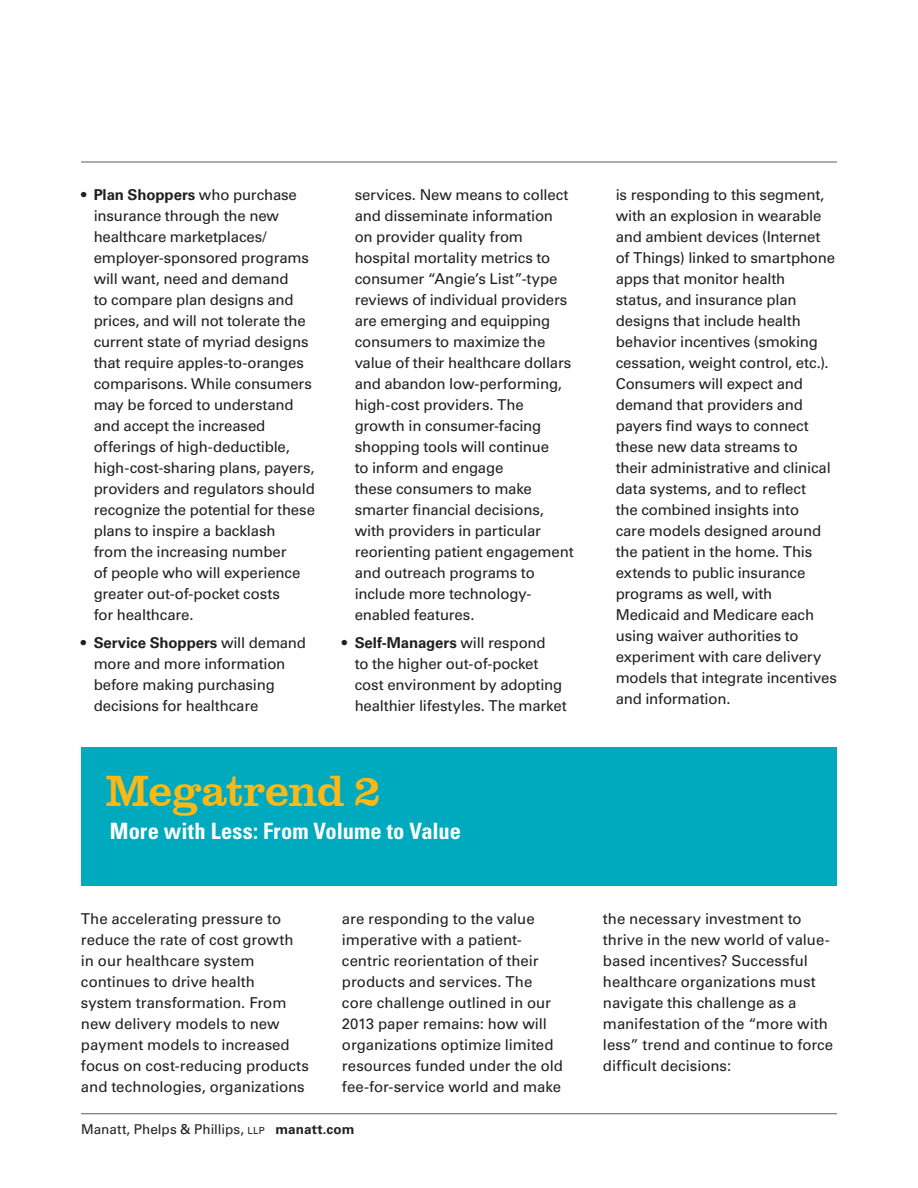
<style>
.page{position:relative;width:918px;height:1188px;background:#fff}
.page>*{position:absolute;margin:0;border:0;box-sizing:border-box;transform-origin:0 0}
.t1{font:45px "Clarendon BT";letter-spacing:-.02em;color:#fcb814}
.t2{font:700 condensed 22.5px "Univers LT Std";letter-spacing:.005em;color:#fff}
.t3{font:15px/21px "Univers LT Std";letter-spacing:-.01em;color:#231f20}
.t4{font:13.5px "Univers LT Std";color:#231f20}
.s1{font-weight:700}
.s2{font-size:9.75px}
</style>
<div class="page">
<hr style="left:81px;top:162px;width:756px;height:1px;background:#5c5e67">
<hr style="left:81px;top:1113px;width:756px;height:1px;background:#5c5e67">
<div style="left:81px;top:748px;width:756px;height:138px;background:#00aabe"></div>
<p class="t3" style="left:94px;top:184px;width:223px;text-indent:-13px"><span class="s1">• Plan Shoppers</span> who purchase insurance through the new healthcare marketplaces/ employer-sponsored programs will want, need and demand<br>to compare plan designs and prices, and will not tolerate the current state of myriad designs that require apples-to-oranges comparisons. While consumers may be forced to understand and accept the increased offerings of high-deductible, high-cost-sharing plans, payers, providers and regulators should recognize the potential for these plans to inspire a backlash<br>from the increasing number<br>of people who will experience greater out-of-pocket costs<br>for healthcare.</p>
<p class="t3" style="left:94px;top:632px;width:214px;text-indent:-13px"><span class="s1">• Service Shoppers</span> will demand more and more information before making purchasing decisions for healthcare</p>
<p class="t3" style="left:355px;top:184px;width:221px">services. New means to collect and disseminate information on provider quality from hospital mortality metrics to consumer “Angie’s List”-type reviews of individual providers are emerging and equipping consumers to maximize the value of their healthcare dollars and abandon low-performing, high-cost providers. The growth in consumer-facing shopping tools will continue<br>to inform and engage<br>these consumers to make smarter financial decisions, with providers in particular reorienting patient engagement and outreach programs to include more technology&shy;enabled features.</p>
<p class="t3" style="left:355px;top:632px;width:214px;text-indent:-13px"><span class="s1">• Self-Managers</span> will respond<br>to the higher out-of-pocket cost environment by adopting healthier lifestyles. The market</p>
<h1 class="t1" style="left:105px;top:763px;width:278px">Megatrend 2</h1>
<h2 class="t2" style="left:110px;top:817px;width:353px">More with Less: From Volume to Value</h2>
<p class="t3" style="left:616px;top:184px;width:223px">is responding to this segment, with an explosion in wearable and ambient devices (Internet of Things) linked to smartphone apps that monitor health<br>status, and insurance plan designs that include health behavior incentives (smoking cessation, weight control, etc.).<br>Consumers will expect and demand that providers and payers find ways to connect these new data streams to<br>their administrative and clinical data systems, and to reflect<br>the combined insights into<br>care models designed around the patient in the home. This extends to public insurance programs as well, with<br>Medicaid and Medicare each using waiver authorities to experiment with care delivery models that integrate incentives and information.</p>
<p class="t3" style="left:81px;top:908px;width:230px">The accelerating pressure to reduce the rate of cost growth in our healthcare system continues to drive health system transformation. From new delivery models to new payment models to increased focus on cost-reducing products and technologies, organizations</p>
<p class="t3" style="left:342px;top:908px;width:223px">are responding to the value imperative with a patient&shy;centric reorientation of their products and services. The core challenge outlined in our<br>2013 paper remains: how will organizations optimize limited resources funded under the old fee-for-service world and make</p>
<p class="t3" style="left:603px;top:908px;width:232px">the necessary investment to thrive in the new world of value&shy;based incentives? Successful healthcare organizations must navigate this challenge as a manifestation of the “more with less” trend and continue to force difficult decisions:</p>
<p class="t4" style="left:81px;top:1121px;width:275px">Manatt, Phelps &amp; Phillips, <span class="s2">LLP</span> <span class="s1">manatt.com</span></p>
</div>
